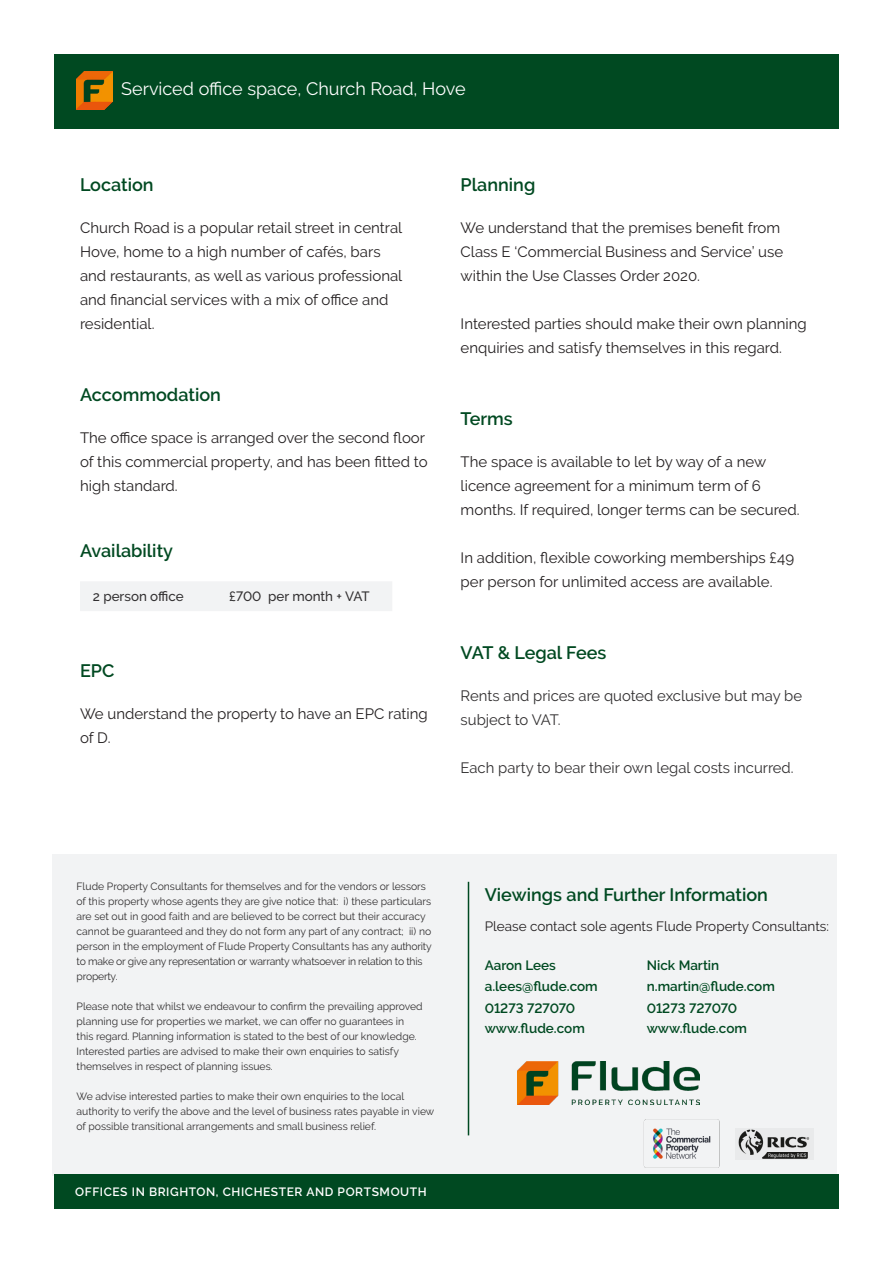
<style>
.page{position:relative;width:893px;height:1263px;background:#fff}
.page>*{position:absolute;margin:0;border:0;box-sizing:border-box;transform-origin:0 0}
.Flude_-_Standard_Paragraph_Text{font:600 18px "Raleway";color:#004921}
.t1{font:18px "Raleway";color:#fff}
.Flude_-_Standard_Paragraph_Text-2{font:15px/24px "Raleway";color:#231f20}
.Flude_-_Standard_Paragraph_Text-3{font:15px/24px "Raleway";color:#312f30}
.t2{font:600 13.5px "Raleway";color:#004921}
.Flude_-_Standard_Paragraph_Text-4{font:13.5px "Raleway";color:#231f20}
.t3{font:500 13.5px "Raleway";color:#312f30}
.t4{font:600 12px "Raleway";letter-spacing:.05em;color:#fff}
.t5{font:10.5px/15px "Raleway";color:#312f30}
</style>
<div class="page">
<div style="left:54px;top:54px;width:785px;height:75px;background:#004921"></div>
<div style="left:52px;top:855px;width:785px;height:321px;background:#f2f3f4"></div>
<img style="left:77px;top:71px;width:35px;height:39px">
<img style="left:517px;top:1061px;width:183px;height:43px">
<hr style="left:468px;top:882px;width:1px;height:253px;background:#004921">
<div style="left:54px;top:1175px;width:785px;height:34px;background:#004921"></div>
<div style="left:80px;top:582px;width:312px;height:29px;background:#f2f3f4"></div>
<img style="left:738px;top:1129px;width:72px;height:30px">
<img style="left:643px;top:1119px;width:77px;height:49px">
<p class="t1" style="left:121px;top:79px;width:346px">Serviced office space, Church Road, Hove</p>
<p class="Flude_-_Standard_Paragraph_Text" style="left:80px;top:175px;width:75px">Location</p>
<p class="Flude_-_Standard_Paragraph_Text-2" style="left:80px;top:216px;width:324px">Church Road is a popular retail street in central Hove, home to a high number of cafés, bars and restaurants, as well as various professional and financial services with a mix of office and residential.</p>
<p class="Flude_-_Standard_Paragraph_Text" style="left:80px;top:385px;width:142px">Accommodation</p>
<p class="Flude_-_Standard_Paragraph_Text-2" style="left:80px;top:426px;width:349px">The office space is arranged over the second floor of this commercial property, and has been fitted to high standard.</p>
<p class="Flude_-_Standard_Paragraph_Text" style="left:80px;top:541px;width:95px">Availability</p>
<p class="t3" style="left:93px;top:589px;width:92px">2 person office</p>
<p class="t3" style="left:229px;top:589px;width:142px">£700 per month + VAT</p>
<p class="Flude_-_Standard_Paragraph_Text" style="left:80px;top:660px;width:36px">EPC</p>
<p class="Flude_-_Standard_Paragraph_Text-2" style="left:80px;top:702px;width:349px">We understand the property to have an EPC rating of D.</p>
<p class="Flude_-_Standard_Paragraph_Text" style="left:461px;top:175px;width:76px">Planning</p>
<p class="Flude_-_Standard_Paragraph_Text-2" style="left:461px;top:216px;width:324px">We understand that the premises benefit from<br>Class E ‘Commercial Business and Service’ use within the Use Classes Order 2020.</p>
<p class="Flude_-_Standard_Paragraph_Text-2" style="left:461px;top:312px;width:348px">Interested parties should make their own planning enquiries and satisfy themselves in this regard.</p>
<p class="Flude_-_Standard_Paragraph_Text" style="left:461px;top:409px;width:54px">Terms</p>
<p class="Flude_-_Standard_Paragraph_Text-2" style="left:461px;top:450px;width:340px">The space is available to let by way of a new licence agreement for a minimum term of 6 months. If required, longer terms can be secured.</p>
<p class="Flude_-_Standard_Paragraph_Text-2" style="left:461px;top:546px;width:335px">In addition, flexible coworking memberships £49 per person for unlimited access are available.</p>
<p class="Flude_-_Standard_Paragraph_Text" style="left:461px;top:643px;width:147px">VAT &amp; Legal Fees</p>
<p class="Flude_-_Standard_Paragraph_Text-3" style="left:461px;top:684px;width:343px">Rents and prices are quoted exclusive but may be subject to VAT.</p>
<p class="Flude_-_Standard_Paragraph_Text-3" style="left:461px;top:756px;width:334px">Each party to bear their own legal costs incurred.</p>
<p class="t5" style="left:77px;top:879px;width:357px">Flude Property Consultants for themselves and for the vendors or lessors of this property whose agents they are give notice that: i) these particulars are set out in good faith and are believed to be correct but their accuracy cannot be guaranteed and they do not form any part of any contract; ii) no person in the employment of Flude Property Consultants has any authority to make or give any representation or warranty whatsoever in relation to this property.</p>
<p class="t5" style="left:77px;top:999px;width:348px">Please note that whilst we endeavour to confirm the prevailing approved planning use for properties we market, we can offer no guarantees in this regard. Planning information is stated to the best of our knowledge.<br>Interested parties are advised to make their own enquiries to satisfy themselves in respect of planning issues.</p>
<p class="t5" style="left:77px;top:1089px;width:359px">We advise interested parties to make their own enquiries to the local authority to verify the above and the level of business rates payable in view of possible transitional arrangements and small business relief.</p>
<p class="t4" style="left:75px;top:1185px;width:353px">OFFICES IN BRIGHTON, CHICHESTER AND PORTSMOUTH</p>
<p class="Flude_-_Standard_Paragraph_Text" style="left:485px;top:884px;width:285px">Viewings and Further Information</p>
<p class="Flude_-_Standard_Paragraph_Text-4" style="left:485px;top:918px;width:346px">Please contact sole agents Flude Property Consultants:</p>
<p class="t2" style="left:485px;top:957px;width:73px">Aaron Lees</p>
<p class="t2" style="left:647px;top:957px;width:74px">Nick Martin</p>
<p class="t2" style="left:485px;top:978px;width:115px">a.lees@flude.com</p>
<p class="t2" style="left:647px;top:978px;width:130px">n.martin@flude.com</p>
<p class="t2" style="left:485px;top:1001px;width:92px">01273 727070</p>
<p class="t2" style="left:647px;top:1001px;width:92px">01273 727070</p>
<p class="t2" style="left:485px;top:1020px;width:102px">www.flude.com</p>
<p class="t2" style="left:647px;top:1020px;width:102px">www.flude.com</p>
</div>
